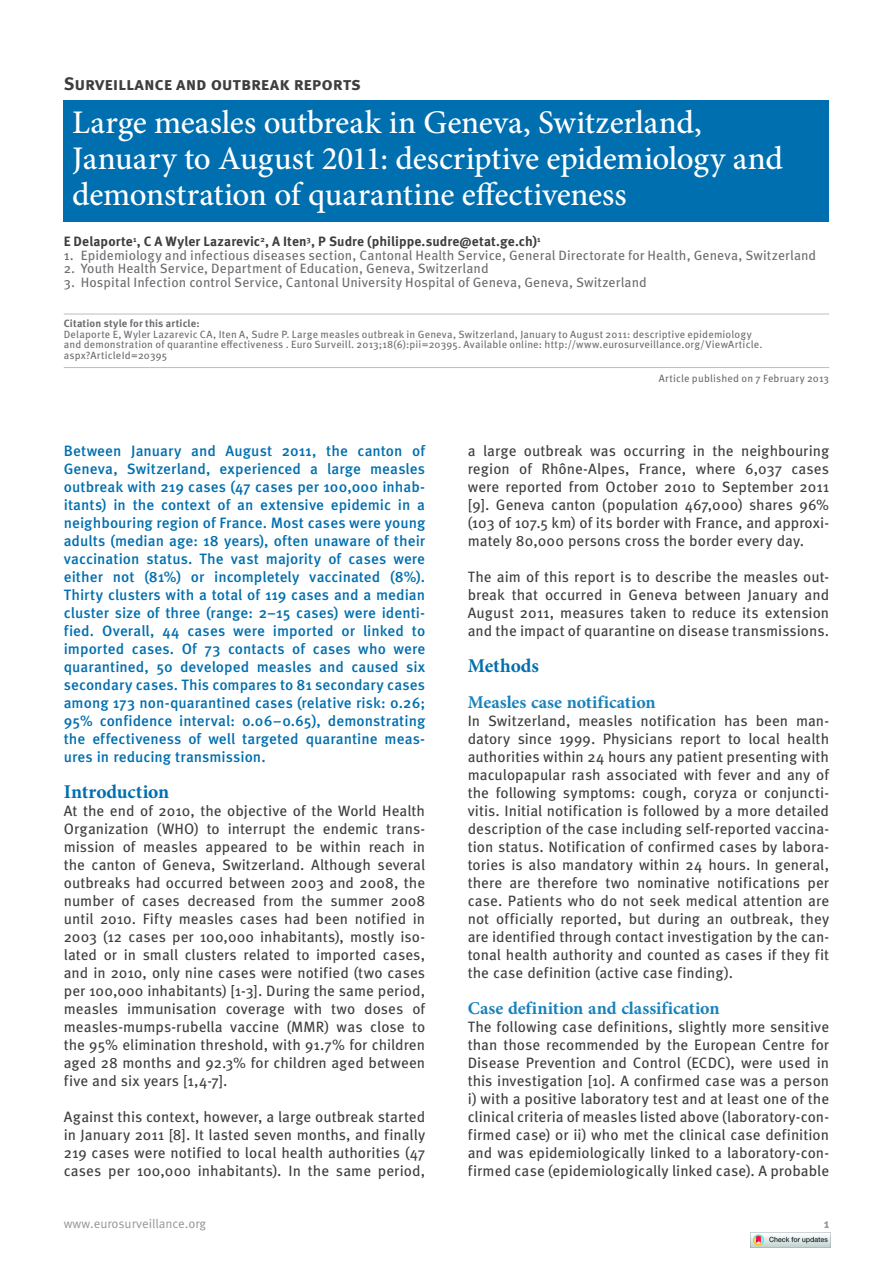
<style>
.page{position:relative;width:893px;height:1263px;background:#fff}
.page>*{position:absolute;margin:0;border:0;box-sizing:border-box;transform-origin:0 0}
.t1{font:500 33px/36px "Minion Pro";letter-spacing:-.005em;color:#fff}
.t2{font:700 19.5px "Minion Pro";color:#006faf}
.t3{font:700 18px "Minion Pro";color:#1a81bb}
.t4{font:700 18px "Meta Pro";color:#3e3e3f}
.t5{font:15px/18px "Meta Pro";color:#3e3e3f;text-align:justify}
.t6{font:500 15px/18px "Meta Pro";color:#006faf;text-align:justify}
.t7{font:13.5px "Meta Pro";letter-spacing:.01em;color:#6c6d70}
.t8{font:700 13.5px "Meta Pro";letter-spacing:.015em;color:#3e3e3f}
.t9{font:12.75px "Meta Pro";color:#939598}
.t10{font:700 12.75px "Meta Pro";color:#939598}
.t11{font:10.5px/10.5px "Meta Pro";letter-spacing:.015em;color:#6c6d70}
.t12{font:700 10.5px "Meta Pro";letter-spacing:.015em;color:#6c6d70}
</style>
<div class="page">
<hr style="left:64px;top:314px;width:765px;height:1px;background:#bcbdc0">
<hr style="left:64px;top:367px;width:765px;height:1px;background:#bcbdc0">
<div style="left:64px;top:100px;width:765px;height:122px;background:#006faf"></div>
<img style="left:750px;top:1232px;width:80px;height:16px">
<p class="t4" style="left:64px;top:72px;width:299px">Surveillance and outbreak reports</p>
<h1 class="t1" style="left:72px;top:104px;width:712px">Large measles outbreak in Geneva, Switzerland,<br>January to August 2011: descriptive epidemiology and demonstration of quarantine effectiveness</h1>
<p class="t8" style="left:64px;top:233px;width:478px">E Delaporte<sup>1</sup>, C A Wyler Lazarevic<sup>2</sup>, A Iten<sup>3</sup>, P Sudre (philippe.sudre@etat.ge.ch)<sup>1</sup></p>
<p class="t7" style="left:64px;top:247px;width:754px">1. Epidemiology and infectious diseases section, Cantonal Health Service, General Directorate for Health, Geneva, Switzerland</p>
<p class="t7" style="left:64px;top:260px;width:426px">2. Youth Health Service, Department of Education, Geneva, Switzerland</p>
<p class="t7" style="left:64px;top:274px;width:585px">3. Hospital Infection control Service, Cantonal University Hospital of Geneva, Geneva, Switzerland</p>
<p class="t12" style="left:64px;top:317px;width:137px">Citation style for this article:</p>
<p class="t11" style="left:64px;top:329px;width:700px">Delaporte E, Wyler Lazarevic CA, Iten A, Sudre P. Large measles outbreak in Geneva, Switzerland, January to August 2011: descriptive epidemiology and demonstration of quarantine effectiveness . Euro Surveill. 2013;18(6):pii=20395. Available online: http://www.eurosurveillance.org/ViewArticle. aspx?ArticleId=20395</p>
<p class="t11" style="left:659px;top:373px;width:172px">Article published on 7 February 2013</p>
<p class="t6" style="left:64px;top:442px;width:363px">Between January and August 2011, the canton of Geneva, Switzerland, experienced a large measles outbreak with 219 cases (47 cases per 100,000 inhab&shy;itants) in the context of an extensive epidemic in a neighbouring region of France. Most cases were young adults (median age: 18 years), often unaware of their vaccination status. The vast majority of cases were either not (81%) or incompletely vaccinated (8%).<br>Thirty clusters with a total of 119 cases and a median cluster size of three (range: 2–15 cases) were identi&shy;fied. Overall, 44 cases were imported or linked to imported cases. Of 73 contacts of cases who were quarantined, 50 developed measles and caused six secondary cases. This compares to 81 secondary cases among 173 non-quarantined cases (relative risk: 0.26; 95% confidence interval: 0.06–0.65), demonstrating the effectiveness of well targeted quarantine meas&shy;ures in reducing transmission.</p>
<h2 class="t2" style="left:64px;top:778px;width:107px">Introduction</h2>
<p class="t5" style="left:64px;top:802px;width:363px">At the end of 2010, the objective of the World Health Organization (WHO) to interrupt the endemic trans&shy;mission of measles appeared to be within reach in the canton of Geneva, Switzerland. Although several outbreaks had occurred between 2003 and 2008, the number of cases decreased from the summer 2008 until 2010. Fifty measles cases had been notified in 2003 (12 cases per 100,000 inhabitants), mostly iso&shy;lated or in small clusters related to imported cases, and in 2010, only nine cases were notified (two cases per 100,000 inhabitants) [1-3]. During the same period, measles immunisation coverage with two doses of measles-mumps-rubella vaccine (MMR) was close to the 95% elimination threshold, with 91.7% for children aged 28 months and 92.3% for children aged between five and six years [1,4-7].</p>
<p class="t5" style="left:64px;top:1108px;width:363px">Against this context, however, a large outbreak started in January 2011 [8]. It lasted seven months, and finally 219 cases were notified to local health authorities (47 cases per 100,000 inhabitants). In the same period,</p>
<p class="t5" style="left:468px;top:442px;width:363px">a large outbreak was occurring in the neighbouring region of Rhône-Alpes, France, where 6,037 cases were reported from October 2010 to September 2011 [9]. Geneva canton (population 467,000) shares 96% (103 of 107.5 km) of its border with France, and approxi&shy;mately 80,000 persons cross the border every day.</p>
<p class="t5" style="left:468px;top:568px;width:363px">The aim of this report is to describe the measles out&shy;break that occurred in Geneva between January and August 2011, measures taken to reduce its extension and the impact of quarantine on disease transmissions.</p>
<h2 class="t2" style="left:468px;top:652px;width:73px">Methods</h2>
<p class="t3" style="left:468px;top:689px;width:189px">Measles case notification</p>
<p class="t5" style="left:468px;top:712px;width:363px">In Switzerland, measles notification has been man&shy;datory since 1999. Physicians report to local health authorities within 24 hours any patient presenting with maculopapular rash associated with fever and any of the following symptoms: cough, coryza or conjuncti&shy;vitis. Initial notification is followed by a more detailed description of the case including self-reported vaccina&shy;tion status. Notification of confirmed cases by labora&shy;tories is also mandatory within 24 hours. In general, there are therefore two nominative notifications per case. Patients who do not seek medical attention are not officially reported, but during an outbreak, they are identified through contact investigation by the can&shy;tonal health authority and counted as cases if they fit the case definition (active case finding).</p>
<p class="t3" style="left:468px;top:995px;width:253px">Case definition and classification</p>
<p class="t5" style="left:468px;top:1018px;width:363px">The following case definitions, slightly more sensitive than those recommended by the European Centre for Disease Prevention and Control (ECDC), were used in this investigation [10]. A confirmed case was a person i) with a positive laboratory test and at least one of the clinical criteria of measles listed above (laboratory-con&shy;firmed case) or ii) who met the clinical case definition and was epidemiologically linked to a laboratory-con&shy;firmed case (epidemiologically linked case). A probable</p>
<p class="t9" style="left:64px;top:1215px;width:144px">www.eurosurveillance.org</p>
<p class="t10" style="left:824px;top:1215px;width:7px">1</p>
</div>
